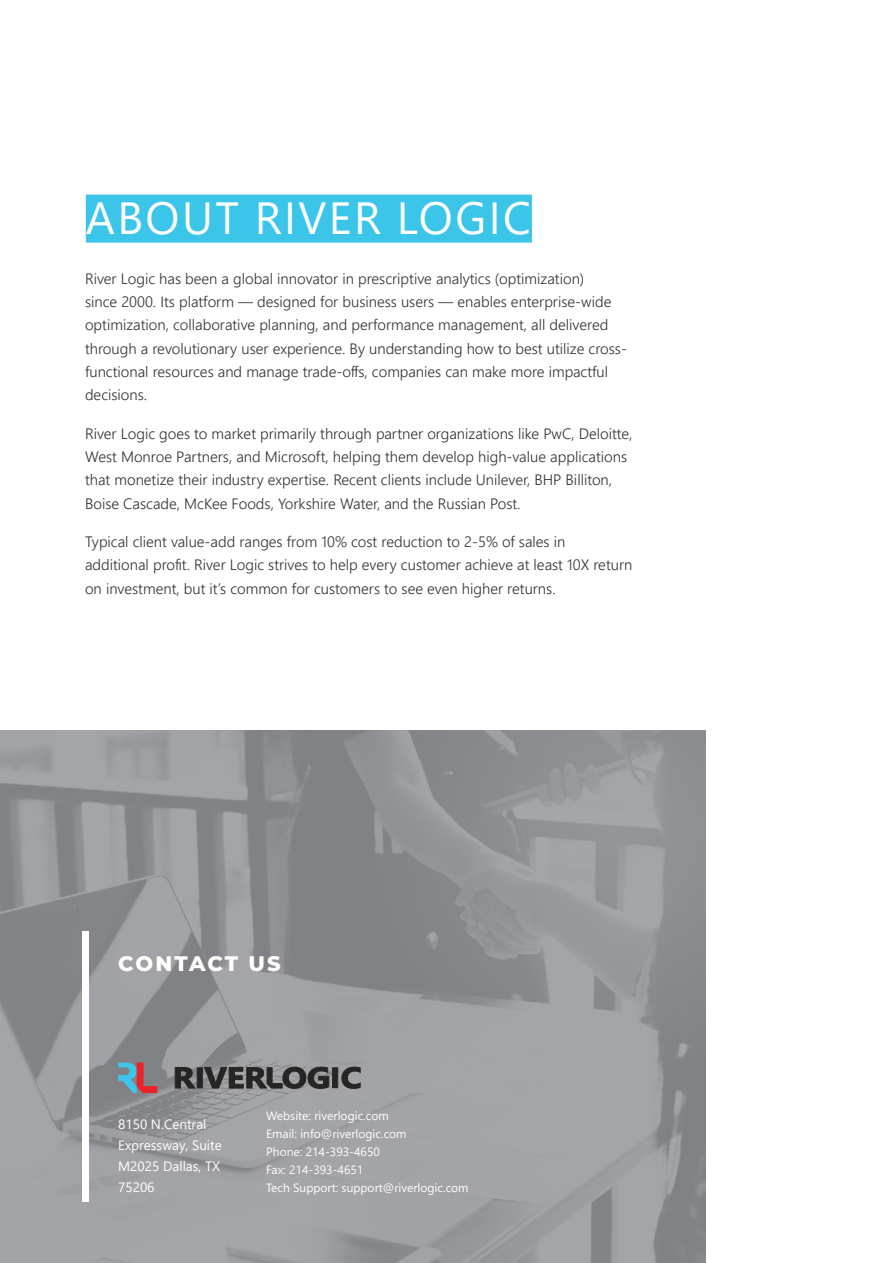
<style>
.page{position:relative;width:893px;height:1263px;background:#fff}
.page>*{position:absolute;margin:0;border:0;box-sizing:border-box;transform-origin:0 0}
.t1{font:45px "Segoe UI";letter-spacing:.055em;color:#fff}
.t2{font:800 21px "Montserrat";letter-spacing:.095em;color:#fff}
.t3{font:300 15px/23.4px "Segoe UI";color:#303030}
.t4{font:13.5px/21px "Segoe UI";color:#fff}
.t5{font:12px/18px "Segoe UI";color:#fff}
</style>
<div class="page">
<img style="left:0;top:730px;width:705px;height:533px">
<div style="left:83px;top:931px;width:6px;height:271px;background:#fff"></div>
<svg style="left:118px;top:1062px;width:39px;height:31px"></svg>
<svg style="left:175px;top:1067px;width:20px;height:21px"></svg>
<svg style="left:205px;top:1067px;width:124px;height:21px;background:#525354"></svg>
<svg style="left:342px;top:1067px;width:18px;height:21px"></svg>
<div style="left:333px;top:1067px;width:5px;height:21px;background:#252525"></div>
<div style="left:197px;top:1067px;width:5px;height:21px;background:#252525"></div>
<div style="left:86px;top:195px;width:446px;height:48px;background:#3ac5e9"></div>
<h1 class="t1" style="left:86px;top:181px;width:447px">ABOUT RIVER LOGIC</h1>
<p class="t3" style="left:85px;top:266px;width:543px">River Logic has been a global innovator in prescriptive analytics (optimization)<br>since 2000. Its platform — designed for business users — enables enterprise-wide optimization, collaborative planning, and performance management, all delivered through a revolutionary user experience. By understanding how to best utilize cross&shy;functional resources and manage trade-offs, companies can make more impactful decisions.</p>
<p class="t3" style="left:85px;top:421px;width:549px">River Logic goes to market primarily through partner organizations like PwC, Deloitte, West Monroe Partners, and Microsoft, helping them develop high-value applications that monetize their industry expertise. Recent clients include Unilever, BHP Billiton, Boise Cascade, McKee Foods, Yorkshire Water, and the Russian Post.</p>
<p class="t3" style="left:85px;top:529px;width:549px">Typical client value-add ranges from 10% cost reduction to 2-5% of sales in additional profit. River Logic strives to help every customer achieve at least 10X return on investment, but it’s common for customers to see even higher returns.</p>
<h2 class="t2" style="left:118px;top:949px;width:164px">CONTACT US</h2>
<p class="t4" style="left:118px;top:1113px;width:105px">8150 N.Central<br>Expressway, Suite<br>M2025 Dallas, TX<br>75206</p>
<p class="t5" style="left:266px;top:1106px;width:204px">Website: riverlogic.com<br>Email: info@riverlogic.com<br>Phone: 214-393-4650<br>Fax: 214-393-4651<br>Tech Support: support@riverlogic.com</p>
</div>
